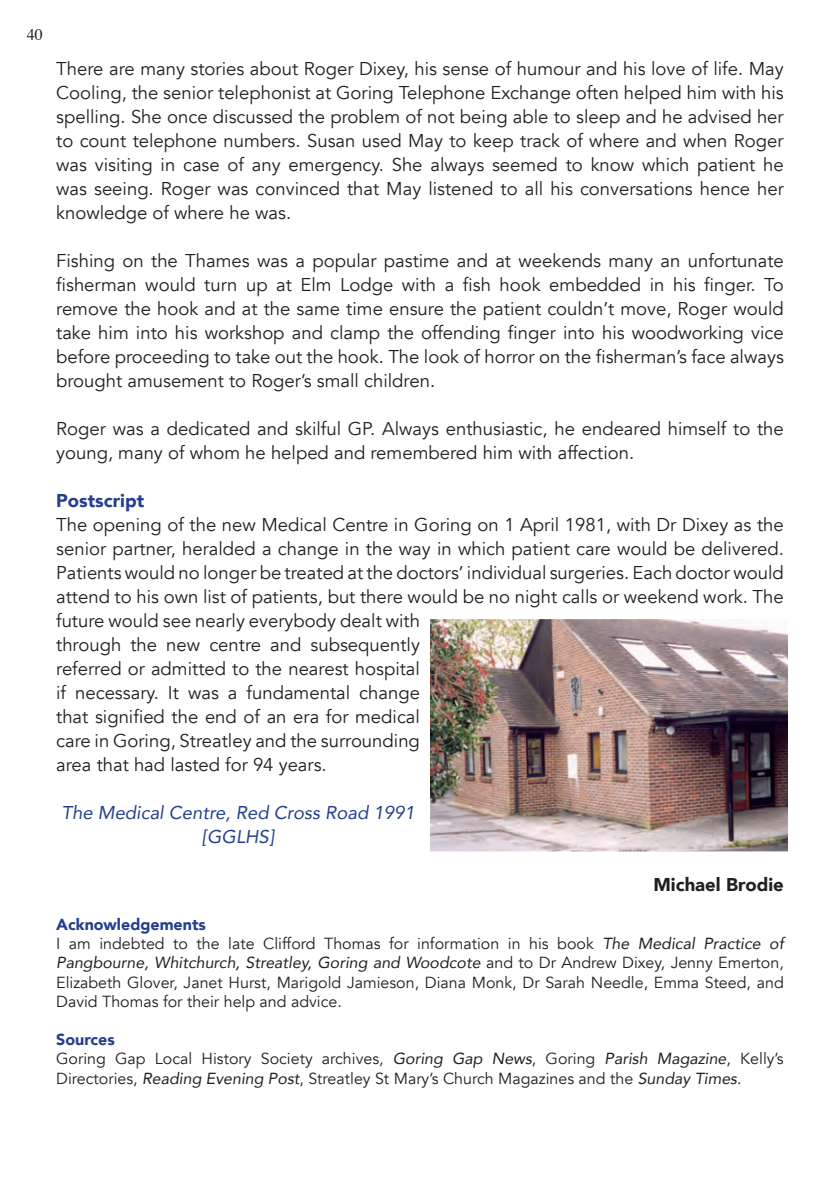
<style>
.page{position:relative;width:840px;height:1191px;background:#fff}
.page>*{position:absolute;margin:0;border:0;box-sizing:border-box;transform-origin:0 0}
.t1{font:18.4px/24px "Avenir";color:#231f20;text-align:justify}
.t2{font:italic 18.4px/24px "Avenir";color:#253f8e;text-align:center}
.t3{font:900 18.4px "Avenir";color:#231f20}
.t4{font:900 18.4px "Avenir";color:#253f8e}
.t5{font:16px/19.2px "Avenir";color:#231f20}
.t6{font:16px "Times";color:#231f20}
.s1{font-weight:900;color:#253f8e}
.s2{font-style:italic}
</style>
<div class="page">
<img style="left:430px;top:620px;width:356px;height:230px">
<div style="left:420px;top:610px;width:376px;height:250px;border:9px solid #fff"></div>
<p class="t6" style="left:27px;top:20px;width:17px">40</p>
<p class="t1" style="left:56px;top:57px;width:728px">There are many stories about Roger Dixey, his sense of humour and his love of life. May Cooling, the senior telephonist at Goring Telephone Exchange often helped him with his spelling. She once discussed the problem of not being able to sleep and he advised her to count telephone numbers. Susan used May to keep track of where and when Roger was visiting in case of any emergency. She always seemed to know which patient he was seeing. Roger was convinced that May listened to all his conversations hence her knowledge of where he was.</p>
<p class="t1" style="left:56px;top:249px;width:728px">Fishing on the Thames was a popular pastime and at weekends many an unfortunate fisherman would turn up at Elm Lodge with a fish hook embedded in his finger. To remove the hook and at the same time ensure the patient couldn’t move, Roger would take him into his workshop and clamp the offending finger into his woodworking vice before proceeding to take out the hook. The look of horror on the fisherman’s face always brought amusement to Roger’s small children.</p>
<p class="t1" style="left:56px;top:417px;width:728px">Roger was a dedicated and skilful GP. Always enthusiastic, he endeared himself to the young, many of whom he helped and remembered him with affection.</p>
<p class="t4" style="left:56px;top:485px;width:90px">Postscript</p>
<p class="t1" style="left:56px;top:513px;width:728px;text-align:left">The opening of the new Medical Centre in Goring on 1 April 1981, with Dr Dixey as the senior partner, heralded a change in the way in which patient care would be delivered.<br>Patients would no longer be treated at the doctors’ individual surgeries. Each doctor would attend to his own list of patients, but there would be no night calls or weekend work. The future would see nearly everybody dealt with<br>through the new centre and subsequently<br>referred or admitted to the nearest hospital<br>if necessary. It was a fundamental change<br>that signified the end of an era for medical<br>care in Goring, Streatley and the surrounding<br>area that had lasted for 94 years.</p>
<p class="t2" style="left:61px;top:801px;width:354px">The Medical Centre, Red Cross Road 1991 [GGLHS]</p>
<p class="t3" style="left:653px;top:869px;width:132px">Michael Brodie</p>
<p class="t5" style="left:56px;top:915px;width:728px"><span class="s1">Acknowledgements<br></span>I am indebted to the late Clifford Thomas for information in his book <span class="s2">The Medical Practice of Pangbourne, Whitchurch, Streatley, Goring and Woodcote</span> and to Dr Andrew Dixey, Jenny Emerton, Elizabeth Glover, Janet Hurst, Marigold Jamieson, Diana Monk, Dr Sarah Needle, Emma Steed, and David Thomas for their help and advice.</p>
<p class="t5" style="left:56px;top:1030px;width:728px"><span class="s1">Sources<br></span>Goring Gap Local History Society archives, <span class="s2">Goring Gap News</span>, Goring <span class="s2">Parish Magazine</span>, Kelly’s<br>Directories, <span class="s2">Reading Evening Post</span>, Streatley St Mary’s Church Magazines and the <span class="s2">Sunday Times</span>.</p>
</div>
